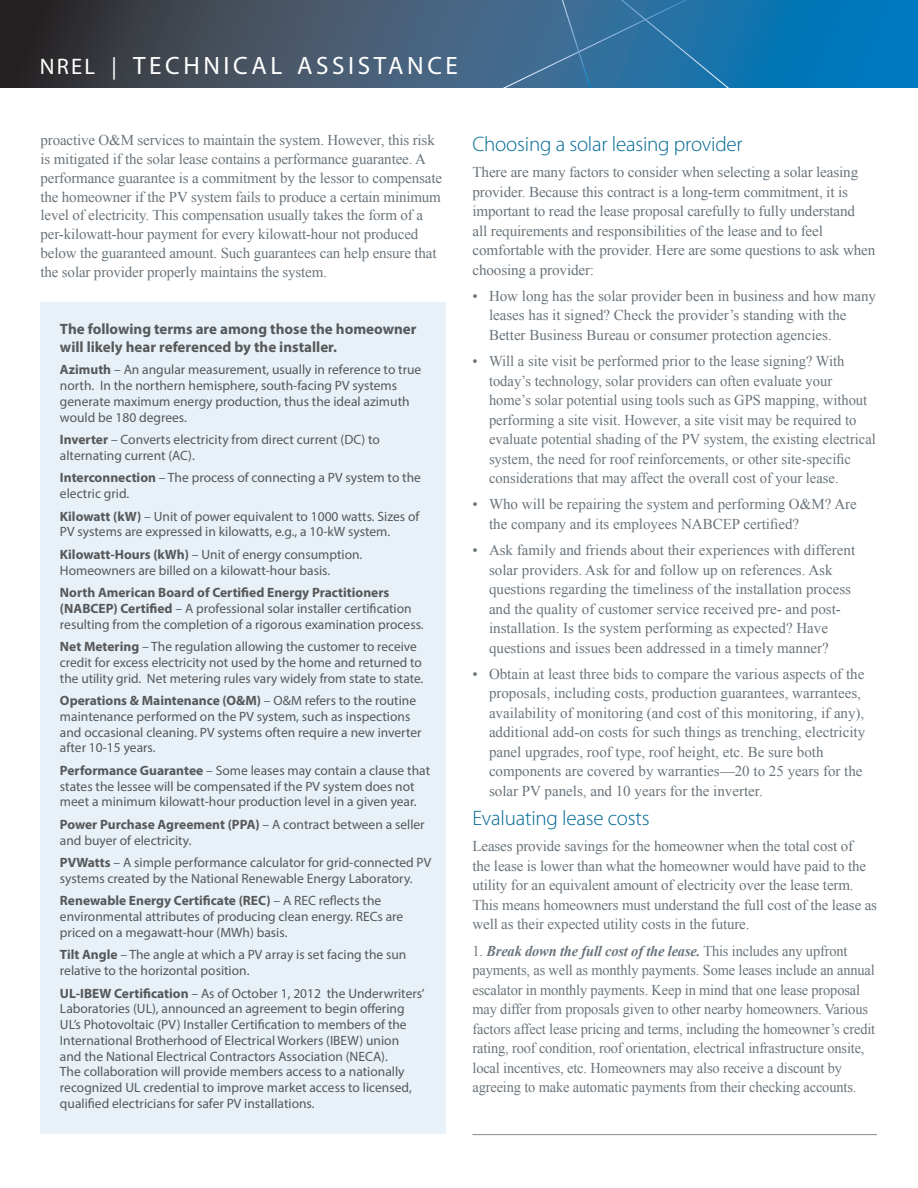
<style>
.page{position:relative;width:918px;height:1188px;background:#fff}
.page>*{position:absolute;margin:0;border:0;box-sizing:border-box;transform-origin:0 0}
.t1{font:25.2px "Myriad Pro";letter-spacing:.145em;color:#fff}
.minor_heads{font:300 21px "Myriad Pro";letter-spacing:-.01em;color:#006893}
.body_text{font:15px/19.5px "Times New Roman";letter-spacing:-.01em;color:#6a747b}
.body_text-2{font:15px/19.5px "Times New Roman";letter-spacing:-.01em;color:#6a747b;scale:.96 1}
.sidebar_text_2{font:700 15px/18px "Myriad Pro";color:#57585a}
.sidebar_text_2-2{font:13.5px/15.8px "Myriad Pro";color:#57585a}
.s1{font-size:22.5px}
.s2{font-weight:700;font-style:italic}
.s3{font-weight:700}
</style>
<div class="page">
<hr style="left:40px;top:1134px;width:837px;height:1px;background:#939598">
<svg style="left:0;top:0;width:918px;height:88px;background:#2e5672"></svg>
<svg style="left:469px;top:0;width:281px;height:88px;background:#32709d"></svg>
<div style="left:32px;top:1130px;width:440px;height:8px;background:#fff"></div>
<div style="left:40px;top:302px;width:406px;height:832px;background:#e7f1f7"></div>
<h1 class="t1" style="left:40px;top:50px;width:417px"><span class="s1">NREL |</span> TECHNICAL ASSISTANCE</h1>
<p class="body_text" style="left:40px;top:131px;width:403px;line-height:18.8px">proactive O&amp;M services to maintain the system. However, this risk is mitigated if the solar lease contains a performance guarantee. A performance guarantee is a commitment by the lessor to compensate the homeowner if the PV system fails to produce a certain minimum level of electricity. This compensation usually takes the form of a per-kilowatt-hour payment for every kilowatt-hour not produced below the guaranteed amount. Such guarantees can help ensure that the solar provider properly maintains the system.</p>
<p class="minor_heads" style="left:472px;top:132px;width:272px">Choosing a solar leasing provider</p>
<p class="body_text" style="left:472px;top:162px;width:404px">There are many factors to consider when selecting a solar leasing provider. Because this contract is a long-term commitment, it is important to read the lease proposal carefully to fully understand<br>all requirements and responsibilities of the lease and to feel comfortable with the provider. Here are some questions to ask when choosing a provider:</p>
<p class="body_text" style="left:489px;top:286px;width:389px;text-indent:-16px">• How long has the solar provider been in business and how many leases has it signed? Check the provider’s standing with the<br>Better Business Bureau or consumer protection agencies.</p>
<p class="body_text" style="left:489px;top:351px;width:388px;text-indent:-16px">• Will a site visit be performed prior to the lease signing? With today’s technology, solar providers can often evaluate your home’s solar potential using tools such as GPS mapping, without performing a site visit. However, a site visit may be required to evaluate potential shading of the PV system, the existing electrical system, the need for roof reinforcements, or other site-specific considerations that may affect the overall cost of your lease.</p>
<p class="body_text" style="left:489px;top:494px;width:369px;text-indent:-16px">• Who will be repairing the system and performing O&amp;M? Are the company and its employees NABCEP certified?</p>
<p class="body_text" style="left:489px;top:540px;width:368px;text-indent:-16px">• Ask family and friends about their experiences with different solar providers. Ask for and follow up on references. Ask questions regarding the timeliness of the installation process and the quality of customer service received pre- and post&shy;installation. Is the system performing as expected? Have questions and issues been addressed in a timely manner?</p>
<p class="body_text" style="left:489px;top:664px;width:378px;text-indent:-16px">• Obtain at least three bids to compare the various aspects of the proposals, including costs, production guarantees, warrantees, availability of monitoring (and cost of this monitoring, if any), additional add-on costs for such things as trenching, electricity panel upgrades, roof type, roof height, etc. Be sure both components are covered by warranties—20 to 25 years for the solar PV panels, and 10 years for the inverter.</p>
<p class="minor_heads" style="left:472px;top:806px;width:179px">Evaluating lease costs</p>
<p class="body_text" style="left:472px;top:836px;width:406px">Leases provide savings for the homeowner when the total cost of<br>the lease is lower than what the homeowner would have paid to the utility for an equivalent amount of electricity over the lease term.<br>This means homeowners must understand the full cost of the lease as well as their expected utility costs in the future.</p>
<p class="body_text-2" style="left:472px;top:941px;width:421px">1. <span class="s2">Break down the full cost of the lease.</span> This includes any upfront payments, as well as monthly payments. Some leases include an annual escalator in monthly payments. Keep in mind that one lease proposal may differ from proposals given to other nearby homeowners. Various factors affect lease pricing and terms, including the homeowner’s credit rating, roof condition, roof orientation, electrical infrastructure onsite, local incentives, etc. Homeowners may also receive a discount by agreeing to make automatic payments from their checking accounts.</p>
<p class="sidebar_text_2" style="left:60px;top:319px;width:358px">The following terms are among those the homeowner will likely hear referenced by the installer.</p>
<p class="sidebar_text_2-2" style="left:60px;top:362px;width:363px"><span class="s3">Azimuth</span> – An angular measurement, usually in reference to true north. In the northern hemisphere, south-facing PV systems generate maximum energy production, thus the ideal azimuth would be 180 degrees.</p>
<p class="sidebar_text_2-2" style="left:60px;top:432px;width:321px"><span class="s3">Inverter</span> – Converts electricity from direct current (DC) to alternating current (AC).</p>
<p class="sidebar_text_2-2" style="left:60px;top:470px;width:363px"><span class="s3">Interconnection</span> – The process of connecting a PV system to the electric grid.</p>
<p class="sidebar_text_2-2" style="left:60px;top:508px;width:361px"><span class="s3">Kilowatt (kW)</span> – Unit of power equivalent to 1000 watts. Sizes of<br>PV systems are expressed in kilowatts, e.g., a 10-kW system.</p>
<p class="sidebar_text_2-2" style="left:60px;top:546px;width:304px"><span class="s3">Kilowatt-Hours (kWh)</span> – Unit of energy consumption.<br>Homeowners are billed on a kilowatt-hour basis.</p>
<p class="sidebar_text_2-2" style="left:60px;top:585px;width:365px"><span class="s3">North American Board of Certified Energy Practitioners (NABCEP) Certified</span> – A professional solar installer certification resulting from the completion of a rigorous examination process.</p>
<p class="sidebar_text_2-2" style="left:60px;top:639px;width:365px"><span class="s3">Net Metering</span> – The regulation allowing the customer to receive credit for excess electricity not used by the home and returned to the utility grid. Net metering rules vary widely from state to state.</p>
<p class="sidebar_text_2-2" style="left:60px;top:693px;width:363px"><span class="s3">Operations &amp; Maintenance (O&amp;M)</span> – O&amp;M refers to the routine maintenance performed on the PV system, such as inspections and occasional cleaning. PV systems often require a new inverter after 10-15 years.</p>
<p class="sidebar_text_2-2" style="left:60px;top:762px;width:372px"><span class="s3">Performance Guarantee</span> – Some leases may contain a clause that states the lessee will be compensated if the PV system does not meet a minimum kilowatt-hour production level in a given year.</p>
<p class="sidebar_text_2-2" style="left:60px;top:816px;width:366px"><span class="s3">Power Purchase Agreement (PPA)</span> – A contract between a seller and buyer of electricity.</p>
<p class="sidebar_text_2-2" style="left:60px;top:855px;width:373px"><span class="s3">PVWatts</span> – A simple performance calculator for grid-connected PV systems created by the National Renewable Energy Laboratory.</p>
<p class="sidebar_text_2-2" style="left:60px;top:893px;width:345px"><span class="s3">Renewable Energy Certificate (REC)</span> – A REC reflects the environmental attributes of producing clean energy. RECs are priced on a megawatt-hour (MWh) basis.</p>
<p class="sidebar_text_2-2" style="left:60px;top:947px;width:348px"><span class="s3">Tilt Angle</span> – The angle at which a PV array is set facing the sun relative to the horizontal position.</p>
<p class="sidebar_text_2-2" style="left:60px;top:985px;width:366px"><span class="s3">UL-IBEW Certification</span> – As of October 1, 2012 the Underwriters’ Laboratories (UL), announced an agreement to begin offering UL’s Photovoltaic (PV) Installer Certification to members of the International Brotherhood of Electrical Workers (IBEW) union<br>and the National Electrical Contractors Association (NECA).<br>The collaboration will provide members access to a nationally recognized UL credential to improve market access to licensed, qualified electricians for safer PV installations.</p>
</div>
